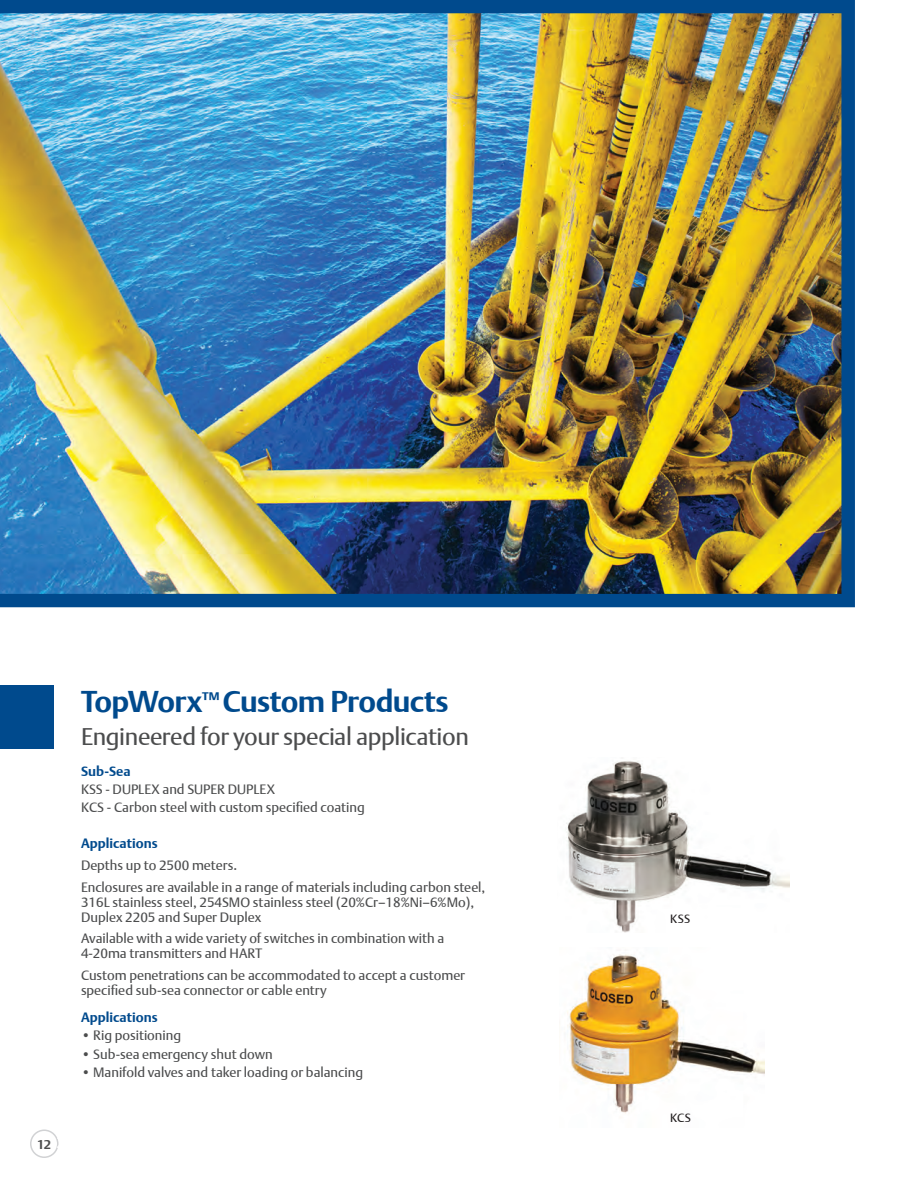
<style>
.page{position:relative;width:918px;height:1188px;background:#fff}
.page>*{position:absolute;margin:0;border:0;box-sizing:border-box;transform-origin:0 0}
.Section_Head{font:700 30px "DTL Argo T";letter-spacing:-.02em;color:#004a8d}
.Section_sub-head{font:24px "DTL Argo T";letter-spacing:-.015em;color:#4b4c4d}
.t1{font:13.5px/15px "DTL Argo T";color:#4b4c4d}
.t2{font:700 13.5px "DTL Argo T";color:#004a8d}
.t3{font:700 12.75px "DTL Argo T";color:#4b4c4d}
.t4{font:12px "DTL Argo T";letter-spacing:.02em;color:#231f20}
.s1{font-weight:400;font-size:15px;color:#fff}
</style>
<div class="page">
<img style="left:566px;top:761px;width:223px;height:172px">
<img style="left:567px;top:954px;width:198px;height:160px">
<div style="left:0;top:685px;width:54px;height:64px;background:#004a8d"></div>
<img style="left:0;top:0;width:855px;height:607px">
<div style="left:30px;top:1130px;width:28px;height:28px;border:2px solid #d1d2d4;border-radius:50%"></div>
<p class="Section_Head" style="left:81px;top:684px;width:369px">TopWorx<sup>™</sup> Custom Products</p>
<p class="Section_sub-head" style="left:81px;top:722px;width:389px">Engineered for your special application</p>
<p class="t2" style="left:81px;top:763px;width:51px">Sub-Sea</p>
<p class="t1" style="left:81px;top:782px;width:195px">KSS - DUPLEX and SUPER DUPLEX</p>
<p class="t1" style="left:81px;top:800px;width:285px">KCS - Carbon steel with custom specified coating</p>
<p class="t2" style="left:81px;top:835px;width:78px">Applications</p>
<p class="t1" style="left:81px;top:857px;width:158px">Depths up to 2500 meters.</p>
<p class="t1" style="left:81px;top:879px;width:406px">Enclosures are available in a range of materials including carbon steel,<br>316L stainless steel, 254SMO stainless steel (20%Cr–18%Ni–6%Mo),<br>Duplex 2205 and Super Duplex</p>
<p class="t1" style="left:81px;top:931px;width:365px">Available with a wide variety of switches in combination with a<br>4-20ma transmitters and HART</p>
<p class="t1" style="left:81px;top:968px;width:386px">Custom penetrations can be accommodated to accept a customer specified sub-sea connector or cable entry</p>
<p class="t2" style="left:81px;top:1009px;width:78px">Applications</p>
<p class="t1" style="left:81px;top:1028px;width:102px">• Rig positioning</p>
<p class="t1" style="left:81px;top:1046px;width:193px">• Sub-sea emergency shut down</p>
<p class="t1" style="left:81px;top:1064px;width:284px">• Manifold valves and taker loading or balancing</p>
<p class="t3" style="left:37px;top:1137px;width:29px">12<span class="s1">12</span></p>
<p class="t4" style="left:670px;top:911px;width:21px">KSS</p>
<p class="t4" style="left:670px;top:1110px;width:22px">KCS</p>
</div>
